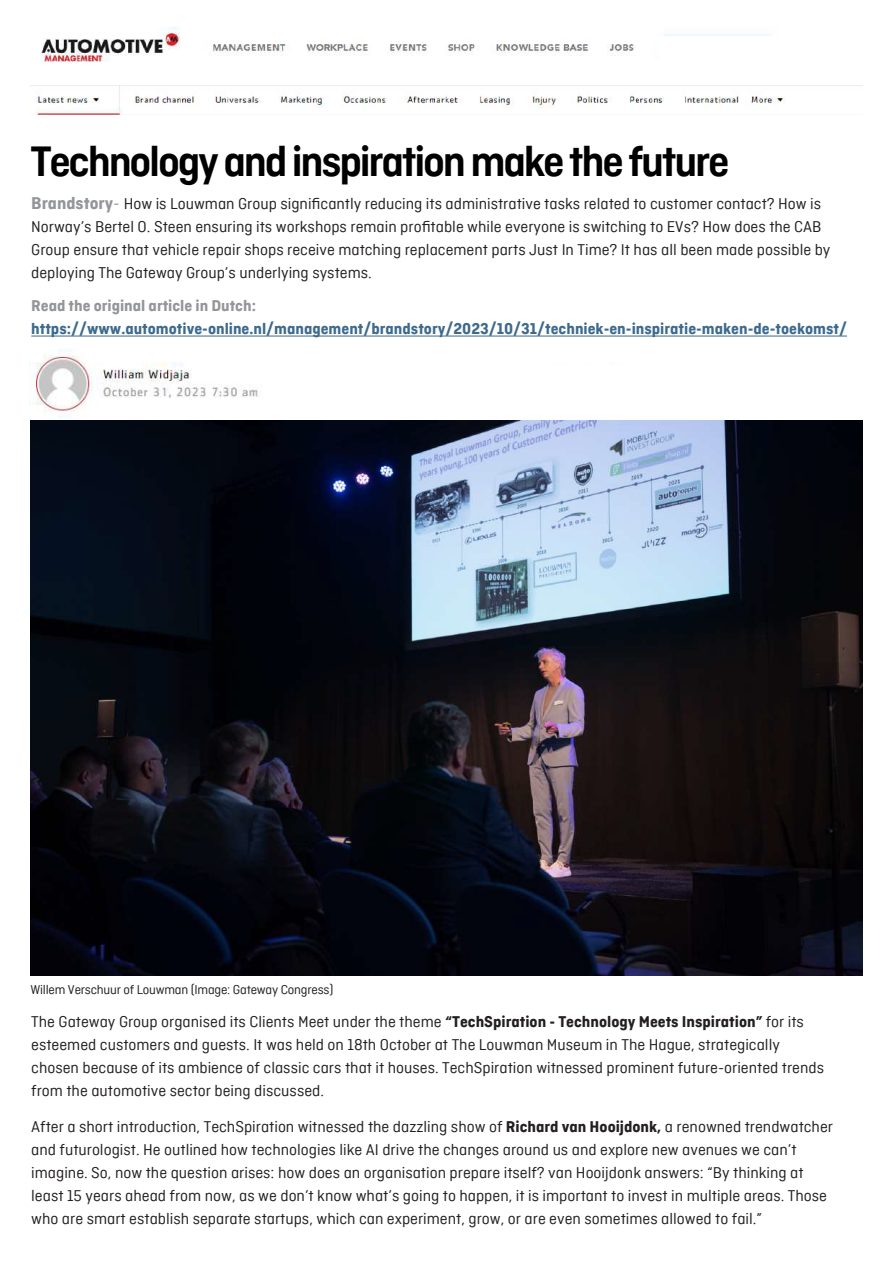
<style>
.page{position:relative;width:893px;height:1263px;background:#fff}
.page>*{position:absolute;margin:0;border:0;box-sizing:border-box;transform-origin:0 0}
.t1{font:600 45px "Ciutadella";letter-spacing:-.05em;color:#000}
.t2{font:16.5px/22.8px "Ciutadella";color:#231f20}
.t3{font:700 16.5px "Ciutadella";color:#3d6a8d}
.t4{font:700 16.5px "Ciutadella";color:#939598}
.t5{font:13.5px "Ciutadella";letter-spacing:-.015em;color:#231f20}
.s1{font-weight:700;font-size:18px;color:#939598}
.s2{font-size:18px;color:#939598}
.s3{font-weight:700}
</style>
<div class="page">
<img style="left:29px;top:350px;width:229px;height:68px">
<img style="left:30px;top:420px;width:832px;height:555px">
<img style="left:30px;top:26px;width:832px;height:89px">
<div style="left:659px;top:36px;width:184px;height:26px;background:#fff"></div>
<hr style="left:31px;top:336px;width:816px;height:1px;background:#3d6a8d">
<h1 class="t1" style="left:30px;top:136px;width:700px">Technology and inspiration make the future</h1>
<p class="t2" style="left:31px;top:192px;width:801px"><span class="s1">Brandstory</span><span class="s2">-</span> How is Louwman Group significantly reducing its administrative tasks related to customer contact? How is Norway’s Bertel O. Steen ensuring its workshops remain profitable while everyone is switching to EVs? How does the CAB Group ensure that vehicle repair shops receive matching replacement parts Just In Time? It has all been made possible by deploying The Gateway Group’s underlying systems.</p>
<p class="t4" style="left:31px;top:296px;width:226px">Read the original article in Dutch:</p>
<p class="t3" style="left:31px;top:319px;width:817px">https://www.automotive-online.nl/management/brandstory/2023/10/31/techniek-en-inspiratie-maken-de-toekomst/</p>
<p class="t5" style="left:30px;top:982px;width:304px">Willem Verschuur of Louwman (Image: Gateway Congress)</p>
<p class="t2" style="left:31px;top:1010px;width:794px">The Gateway Group organised its Clients Meet under the theme <span class="s3">“TechSpiration - Technology Meets Inspiration”</span> for its esteemed customers and guests. It was held on 18th October at The Louwman Museum in The Hague, strategically chosen because of its ambience of classic cars that it houses. TechSpiration witnessed prominent future-oriented trends from the automotive sector being discussed.</p>
<p class="t2" style="left:31px;top:1115px;width:803px">After a short introduction, TechSpiration witnessed the dazzling show of <span class="s3">Richard van Hooijdonk,</span> a renowned trendwatcher and futurologist. He outlined how technologies like AI drive the changes around us and explore new avenues we can’t imagine. So, now the question arises: how does an organisation prepare itself? van Hooijdonk answers: “By thinking at least 15 years ahead from now, as we don’t know what’s going to happen, it is important to invest in multiple areas. Those who are smart establish separate startups, which can experiment, grow, or are even sometimes allowed to fail.”</p>
</div>
